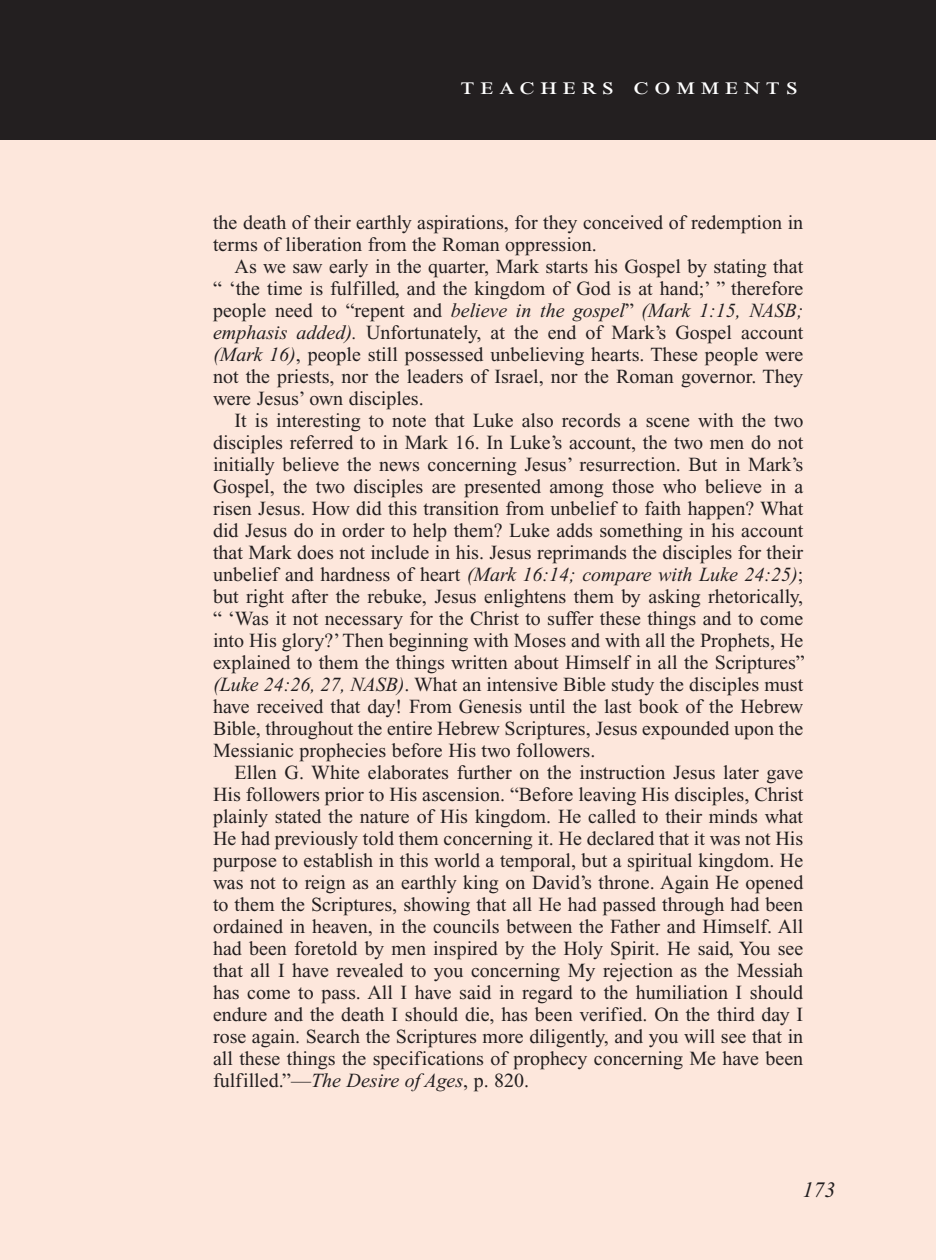
<style>
.page{position:relative;width:936px;height:1260px;background:#fff}
.page>*{position:absolute;margin:0;border:0;box-sizing:border-box;transform-origin:0 0}
.Teachers_Comments_He{font:24px "Times New Roman PS Std";letter-spacing:.2em;color:#fff;scale:1.2 1}
.PageNumbers{font:italic 22px "Times New Roman PS Std";color:#231f20}
.Objectives_Body_Text{font:20px/22px "Times New Roman PS Std";color:#231f20;text-align:justify}
.s1{font-style:italic}
</style>
<div class="page">
<div style="left:0;top:134px;width:936px;height:1126px;background:#fde7dc"></div>
<div style="left:0;top:0;width:936px;height:140px;background:#231f20"></div>
<p class="Teachers_Comments_He" style="left:461px;top:73px;width:283px">teachers comments</p>
<p class="Objectives_Body_Text" style="left:213px;top:211px;width:592px">the death of their earthly aspirations, for they conceived of redemption in terms of liberation from the Roman oppression.</p>
<p class="Objectives_Body_Text" style="left:213px;top:255px;width:592px;text-indent:22px">As we saw early in the quarter, Mark starts his Gospel by stating that “ ‘the time is fulfilled, and the kingdom of God is at hand;’ ” therefore people need to “repent and <span class="s1">believe in the gospel</span>” <span class="s1">(Mark 1:15, NASB; emphasis added).</span> Unfortunately, at the end of Mark’s Gospel account <span class="s1">(Mark 16)</span>, people still possessed unbelieving hearts. These people were not the priests, nor the leaders of Israel, nor the Roman governor. They were Jesus’ own disciples.</p>
<p class="Objectives_Body_Text" style="left:213px;top:409px;width:593px;text-indent:22px">It is interesting to note that Luke also records a scene with the two disciples referred to in Mark 16. In Luke’s account, the two men do not initially believe the news concerning Jesus’ resurrection. But in Mark’s Gospel, the two disciples are presented among those who believe in a risen Jesus. How did this transition from unbelief to faith happen? What did Jesus do in order to help them? Luke adds something in his account that Mark does not include in his. Jesus reprimands the disciples for their unbelief and hardness of heart <span class="s1">(Mark 16:14; compare with Luke 24:25)</span>; but right after the rebuke, Jesus enlightens them by asking rhetorically, “ ‘Was it not necessary for the Christ to suffer these things and to come into His glory?’ Then beginning with Moses and with all the Prophets, He explained to them the things written about Himself in all the Scriptures” <span class="s1">(Luke 24:26, 27, NASB)</span>. What an intensive Bible study the disciples must have received that day! From Genesis until the last book of the Hebrew Bible, throughout the entire Hebrew Scriptures, Jesus expounded upon the Messianic prophecies before His two followers.</p>
<p class="Objectives_Body_Text" style="left:213px;top:761px;width:592px;text-indent:22px">Ellen G. White elaborates further on the instruction Jesus later gave His followers prior to His ascension. “Before leaving His disciples, Christ plainly stated the nature of His kingdom. He called to their minds what He had previously told them concerning it. He declared that it was not His purpose to establish in this world a temporal, but a spiritual kingdom. He was not to reign as an earthly king on David’s throne. Again He opened to them the Scriptures, showing that all He had passed through had been ordained in heaven, in the councils between the Father and Himself. All had been foretold by men inspired by the Holy Spirit. He said, You see that all I have revealed to you concerning My rejection as the Messiah has come to pass. All I have said in regard to the humiliation I should endure and the death I should die, has been verified. On the third day I rose again. Search the Scriptures more diligently, and you will see that in all these things the specifications of prophecy concerning Me have been fulfilled.”—<span class="s1">The Desire of Ages</span>, p. 820.</p>
<p class="PageNumbers" style="left:802px;top:1178px;width:34px">173</p>
</div>
